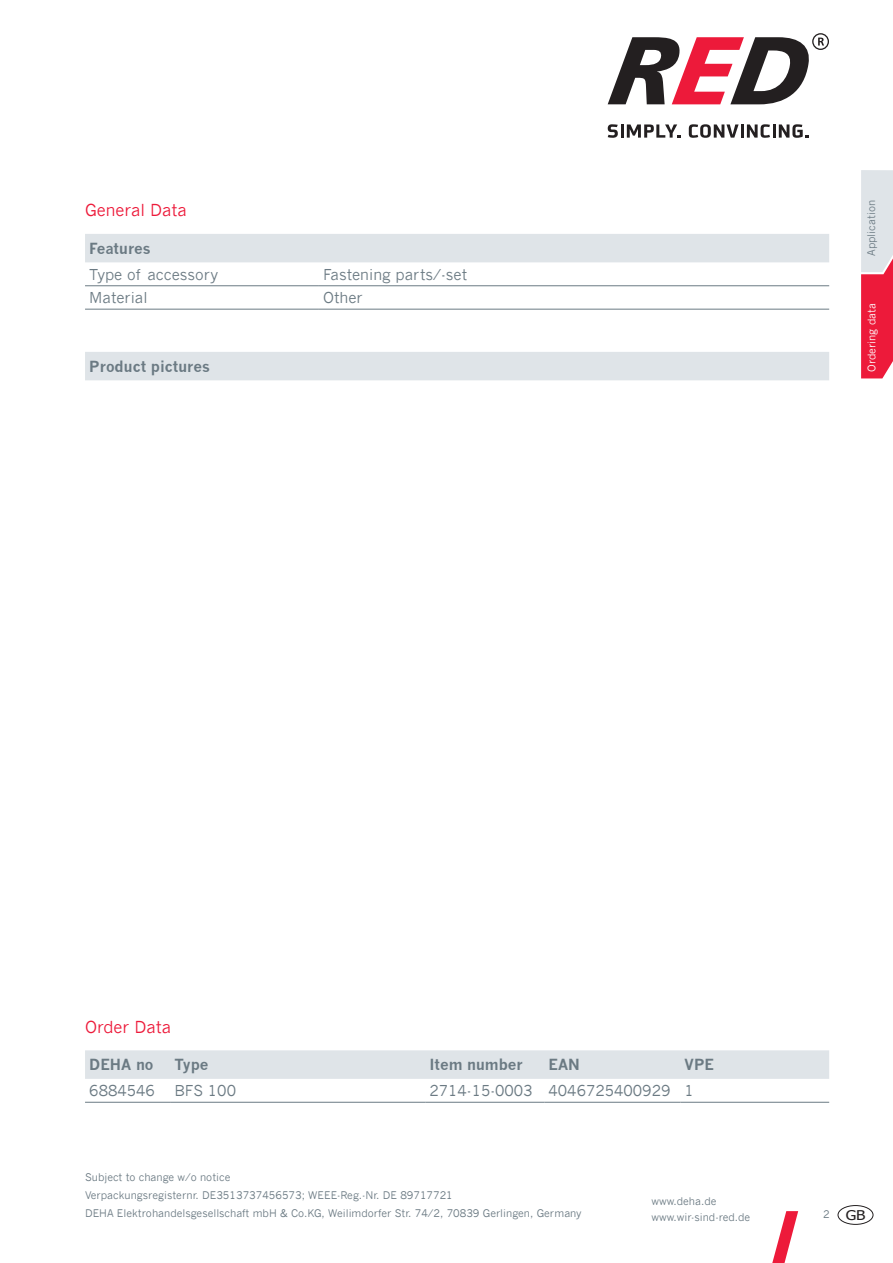
<style>
.page{position:relative;width:893px;height:1263px;background:#fff}
.page>*{position:absolute;margin:0;border:0;box-sizing:border-box;transform-origin:0 0}
.t1{font:16.5px "News Gothic";color:#ed1a3a}
.t2{font:15px "News Gothic";color:#6b7a83}
.t3{font:700 15px "News Gothic";color:#6b7a83}
.t4{font:13.5px "Tahoma";color:#231f20;scale:1.17 1}
.t5{font:10.5px/18px "News Gothic";color:#6b7a83}
.t6{font:10.5px "News Gothic";color:#fff}
.s1{font-family:"News Gothic";font-size:10.5px;color:#6b7a83}
</style>
<div class="page">
<svg style="left:608px;top:33px;width:221px;height:71px"></svg>
<svg style="left:608px;top:124px;width:10px;height:14px"></svg>
<hr style="left:620px;top:124px;width:3px;height:14px;background:#231f20">
<svg style="left:627px;top:124px;width:54px;height:14px"></svg>
<svg style="left:689px;top:124px;width:50px;height:14px"></svg>
<hr style="left:741px;top:124px;width:3px;height:14px;background:#231f20">
<svg style="left:747px;top:124px;width:23px;height:14px"></svg>
<hr style="left:772px;top:124px;width:3px;height:14px;background:#231f20">
<svg style="left:779px;top:124px;width:30px;height:14px"></svg>
<svg style="left:861px;top:170px;width:32px;height:208px;background:#e68092"></svg>
<svg style="left:772px;top:1211px;width:26px;height:52px"></svg>
<div style="left:838px;top:1205px;width:35px;height:19px;border:1px solid #231f20;border-radius:50%"></div>
<div style="left:85px;top:1050px;width:744px;height:29px;background:#dfe4e8"></div>
<hr style="left:85px;top:1102px;width:85px;height:1px;background:#6b7a83">
<hr style="left:170px;top:1102px;width:255px;height:1px;background:#6b7a83">
<hr style="left:425px;top:1102px;width:119px;height:1px;background:#6b7a83">
<hr style="left:544px;top:1102px;width:136px;height:1px;background:#6b7a83">
<hr style="left:680px;top:1102px;width:149px;height:1px;background:#6b7a83">
<div style="left:85px;top:234px;width:744px;height:28px;background:#dfe4e8"></div>
<hr style="left:85px;top:309px;width:234px;height:1px;background:#6b7a83">
<hr style="left:319px;top:309px;width:510px;height:1px;background:#6b7a83">
<hr style="left:85px;top:285px;width:234px;height:1px;background:#6b7a83">
<hr style="left:319px;top:285px;width:510px;height:1px;background:#6b7a83">
<div style="left:85px;top:352px;width:744px;height:28px;background:#dfe4e8"></div>
<h1 class="t1" style="left:85px;top:200px;width:103px">General Data</h1>
<h2 class="t3" style="left:89px;top:239px;width:63px">Features</h2>
<h2 class="t2" style="left:89px;top:265px;width:130px">Type of accessory</h2>
<h2 class="t2" style="left:323px;top:265px;width:145px">Fastening parts/-set</h2>
<h2 class="t2" style="left:89px;top:289px;width:60px">Material</h2>
<h2 class="t2" style="left:323px;top:289px;width:41px">Other</h2>
<h2 class="t3" style="left:89px;top:357px;width:122px">Product pictures</h2>
<p class="t5" style="left:862px;top:256px;width:57px;rotate:-90deg">Application</p>
<p class="t6" style="left:865px;top:372px;width:70px;rotate:-90deg">Ordering data</p>
<h1 class="t1" style="left:85px;top:1017px;width:87px">Order Data</h1>
<h2 class="t3" style="left:89px;top:1055px;width:66px">DEHA no</h2>
<h2 class="t3" style="left:174px;top:1055px;width:36px">Type</h2>
<h2 class="t3" style="left:429px;top:1055px;width:95px">Item number</h2>
<h2 class="t3" style="left:549px;top:1055px;width:33px">EAN</h2>
<h2 class="t3" style="left:685px;top:1055px;width:31px">VPE</h2>
<h2 class="t2" style="left:89px;top:1082px;width:67px">6884546</h2>
<h2 class="t2" style="left:174px;top:1082px;width:63px">BFS 100</h2>
<h2 class="t2" style="left:429px;top:1082px;width:266px">2714-15-0003 4046725400929 1</h2>
<p class="t5" style="left:85px;top:1168px;width:498px">Subject to change w/o notice<br>Verpackungsregisternr. DE3513737456573; WEEE-Reg.-Nr. DE 89717721<br>DEHA Elektrohandelsgesellschaft mbH &amp; Co.KG, Weilimdorfer Str. 74/2, 70839 Gerlingen, Germany</p>
<p class="t5" style="left:651px;top:1192px;width:100px;line-height:16.5px">www.deha.de www.wir-sind-red.de</p>
<p class="t4" style="left:823px;top:1206px;width:38px"><span class="s1">2</span> GB</p>
</div>
